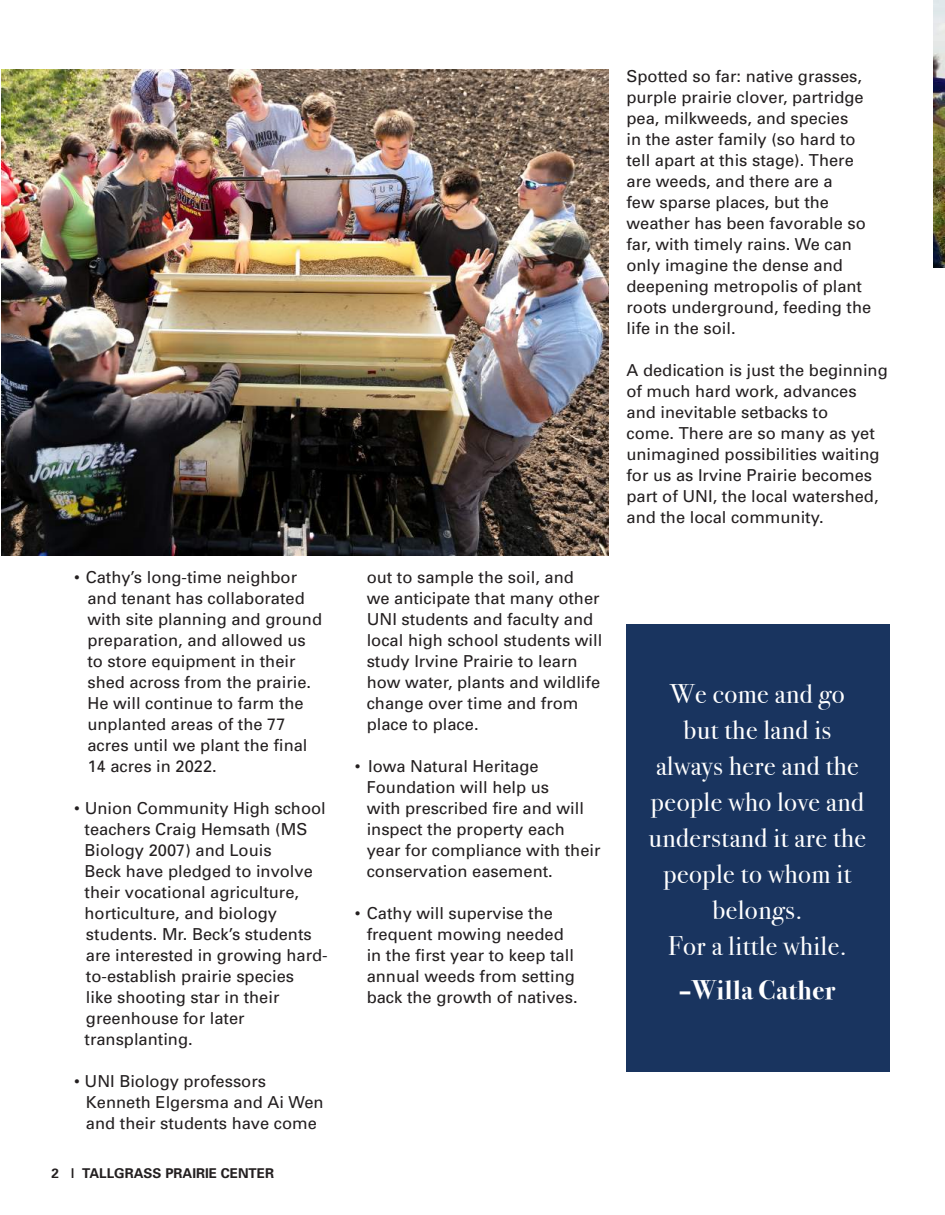
<style>
.page{position:relative;width:945px;height:1215px;background:#fff}
.page>*{position:absolute;margin:0;border:0;box-sizing:border-box;transform-origin:0 0}
.t1{font:26.85px/36px "Bodoni Svty Two ITCTT";letter-spacing:.02em;color:#fff;text-align:center}
.t2{font:700 26.85px "Bodoni Svty Two ITCTT";letter-spacing:.02em;color:#fff}
.t3{font:16.5px/21px "Univers";color:#231f20}
.t4{font:700 13.5px "Univers";color:#231f20}
</style>
<div class="page">
<div style="left:627px;top:624px;width:263px;height:447px;background:#19345f"></div>
<img style="left:2px;top:70px;width:607px;height:485px">
<img style="left:933px;top:0;width:12px;height:267px">
<p class="t3" style="left:87px;top:566px;width:236px;text-indent:-13px">• Cathy’s long-time neighbor and tenant has collaborated with site planning and ground preparation, and allowed us to store equipment in their shed across from the prairie.<br>He will continue to farm the unplanted areas of the 77 acres until we plant the final<br>14 acres in 2022.</p>
<p class="t3" style="left:85px;top:797px;width:245px;text-indent:-10px">• Union Community High school teachers Craig Hemsath (MS<br>Biology 2007) and Louis<br>Beck have pledged to involve their vocational agriculture, horticulture, and biology students. Mr. Beck’s students are interested in growing hard&shy;to-establish prairie species<br>like shooting star in their greenhouse for later transplanting.</p>
<p class="t3" style="left:86px;top:1070px;width:239px;text-indent:-12px">• UNI Biology professors<br>Kenneth Elgersma and Ai Wen and their students have come</p>
<p class="t4" style="left:51px;top:1165px;width:224px">2 | TALLGRASS PRAIRIE CENTER</p>
<p class="t3" style="left:367px;top:566px;width:237px">out to sample the soil, and<br>we anticipate that many other<br>UNI students and faculty and local high school students will study Irvine Prairie to learn how water, plants and wildlife change over time and from place to place.</p>
<p class="t3" style="left:367px;top:755px;width:235px;text-indent:-12px">• Iowa Natural Heritage<br>Foundation will help us<br>with prescribed fire and will inspect the property each year for compliance with their conservation easement.</p>
<p class="t3" style="left:367px;top:902px;width:212px;text-indent:-12px">• Cathy will supervise the frequent mowing needed in the first year to keep tall annual weeds from setting back the growth of natives.</p>
<p class="t3" style="left:627px;top:66px;width:246px">Spotted so far: native grasses, purple prairie clover, partridge pea, milkweeds, and species<br>in the aster family (so hard to tell apart at this stage). There are weeds, and there are a<br>few sparse places, but the weather has been favorable so far, with timely rains. We can only imagine the dense and deepening metropolis of plant roots underground, feeding the life in the soil.</p>
<p class="t3" style="left:627px;top:360px;width:263px">A dedication is just the beginning of much hard work, advances and inevitable setbacks to<br>come. There are so many as yet unimagined possibilities waiting for us as Irvine Prairie becomes part of UNI, the local watershed, and the local community.</p>
<h1 class="t1" style="left:649px;top:673px;width:219px">We come and go<br>but the land is always here and the people who love and understand it are the people to whom it belongs.<br>For a little while.</h1>
<h1 class="t2" style="left:679px;top:968px;width:158px">–Willa Cather</h1>
</div>
